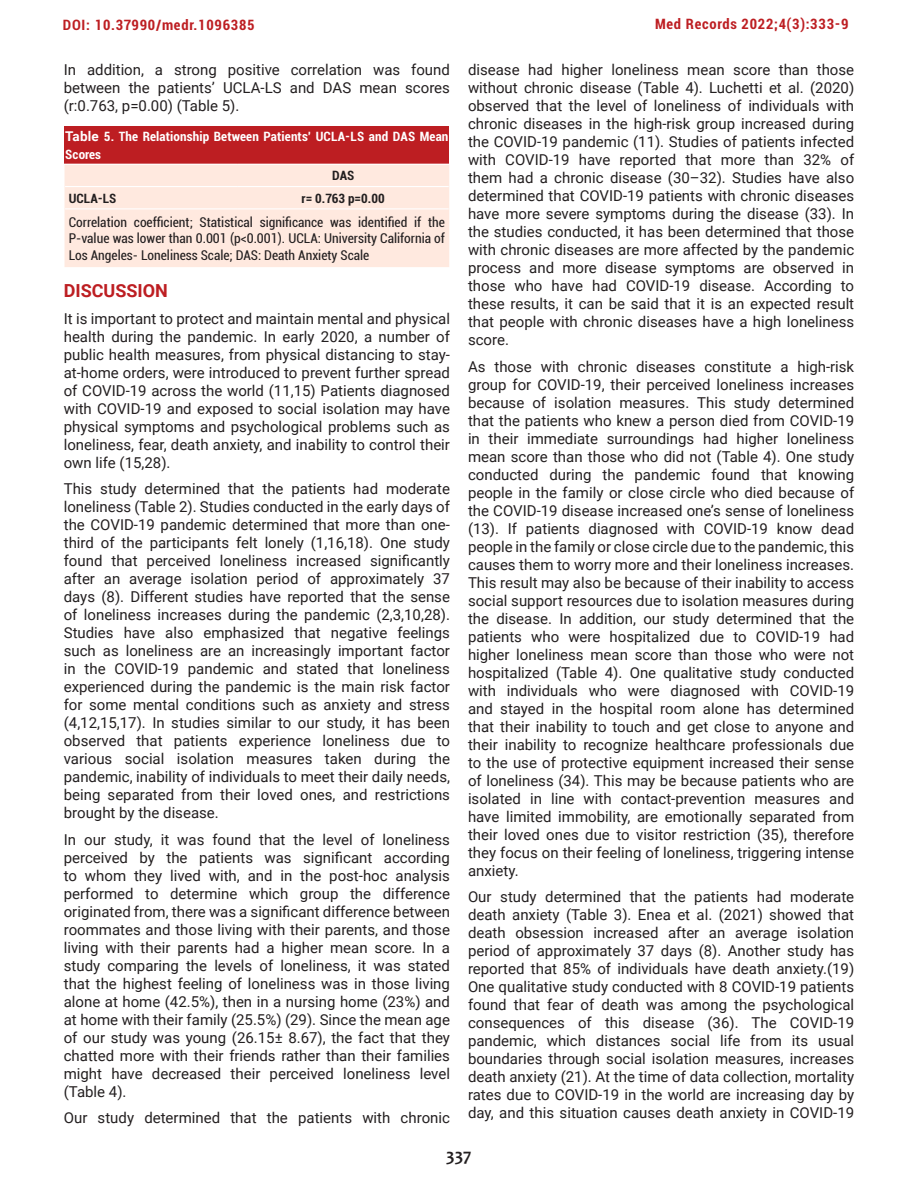
<style>
.page{position:relative;width:918px;height:1188px;background:#fff}
.page>*{position:absolute;margin:0;border:0;box-sizing:border-box;transform-origin:0 0}
.t1{font:700 18px "Roboto";color:#bd1e22}
.t2{font:700 18px "Candara";color:#231f20}
.t3{font:15px/18px "Roboto";color:#231f20;text-align:justify}
.t4{font:700 condensed 15px "Roboto";letter-spacing:.05em;color:#bd1e22}
.tablo_içerik{font:condensed 13.5px/16.2px "Roboto";color:#231f20;text-align:justify}
.t5{font:700 condensed 13.5px/18px "Roboto";letter-spacing:.01em;color:#fff}
.tablo_içerik-2{font:700 condensed 13.5px "Roboto";color:#231f20}
.s1{font-stretch:normal}
</style>
<div class="page">
<div style="left:65px;top:126px;width:384px;height:38px;background:#bd1e22"></div>
<div style="left:65px;top:165px;width:384px;height:102px;background:#ffe9df"></div>
<hr style="left:65px;top:186px;width:172px;height:1px;background:#fff">
<hr style="left:237px;top:186px;width:212px;height:1px;background:#fff">
<hr style="left:65px;top:208px;width:172px;height:1px;background:#fff">
<hr style="left:237px;top:208px;width:212px;height:1px;background:#fff">
<p class="t4" style="left:63px;top:14px;width:193px">DOI: 10.37990/medr.1096385</p>
<p class="t4" style="left:655px;top:14px;width:195px">Med Records 2022;4(3):333-9</p>
<p class="t3" style="left:64px;top:60px;width:388px">In addition, a strong positive correlation was found between the patients’ UCLA-LS and DAS mean scores (r:0.763, p=0.00) (Table 5).</p>
<p class="t5" style="left:65px;top:127px;width:385px"><span class="s1">Table</span> 5. The Relationship Between Patients’ UCLA-LS and DAS Mean<br>Scores</p>
<p class="tablo_içerik-2" style="left:332px;top:167px;width:24px">DAS</p>
<p class="tablo_içerik-2" style="left:69px;top:189px;width:49px">UCLA-LS</p>
<p class="tablo_içerik-2" style="left:302px;top:189px;width:85px">r= 0.763 p=0.00</p>
<p class="tablo_içerik" style="left:69px;top:214px;width:378px">Correlation coefficient; Statistical significance was identified if the P-value was lower than 0.001 (p&lt;0.001). UCLA: University California of Los Angeles- Loneliness Scale; DAS: Death Anxiety Scale</p>
<p class="t1" style="left:64px;top:278px;width:106px">DISCUSSION</p>
<p class="t3" style="left:64px;top:309px;width:388px">It is important to protect and maintain mental and physical health during the pandemic. In early 2020, a number of public health measures, from physical distancing to stay&shy;at-home orders, were introduced to prevent further spread of COVID-19 across the world (11,15) Patients diagnosed with COVID-19 and exposed to social isolation may have physical symptoms and psychological problems such as loneliness, fear, death anxiety, and inability to control their own life (15,28).</p>
<p class="t3" style="left:64px;top:479px;width:388px">This study determined that the patients had moderate loneliness (Table 2). Studies conducted in the early days of the COVID-19 pandemic determined that more than one&shy;third of the participants felt lonely (1,16,18). One study found that perceived loneliness increased significantly after an average isolation period of approximately 37 days (8). Different studies have reported that the sense of loneliness increases during the pandemic (2,3,10,28).<br>Studies have also emphasized that negative feelings such as loneliness are an increasingly important factor in the COVID-19 pandemic and stated that loneliness experienced during the pandemic is the main risk factor for some mental conditions such as anxiety and stress (4,12,15,17). In studies similar to our study, it has been observed that patients experience loneliness due to various social isolation measures taken during the pandemic, inability of individuals to meet their daily needs, being separated from their loved ones, and restrictions brought by the disease.</p>
<p class="t3" style="left:64px;top:830px;width:388px">In our study, it was found that the level of loneliness perceived by the patients was significant according to whom they lived with, and in the post-hoc analysis performed to determine which group the difference originated from, there was a significant difference between roommates and those living with their parents, and those living with their parents had a higher mean score. In a study comparing the levels of loneliness, it was stated that the highest feeling of loneliness was in those living alone at home (42.5%), then in a nursing home (23%) and at home with their family (25.5%) (29). Since the mean age of our study was young (26.15± 8.67), the fact that they chatted more with their friends rather than their families might have decreased their perceived loneliness level (Table 4).</p>
<p class="t3" style="left:64px;top:1108px;width:388px">Our study determined that the patients with chronic</p>
<p class="t3" style="left:468px;top:60px;width:388px">disease had higher loneliness mean score than those without chronic disease (Table 4). Luchetti et al. (2020) observed that the level of loneliness of individuals with chronic diseases in the high-risk group increased during the COVID-19 pandemic (11). Studies of patients infected with COVID-19 have reported that more than 32% of them had a chronic disease (30–32). Studies have also determined that COVID-19 patients with chronic diseases have more severe symptoms during the disease (33). In the studies conducted, it has been determined that those with chronic diseases are more affected by the pandemic process and more disease symptoms are observed in those who have had COVID-19 disease. According to these results, it can be said that it is an expected result that people with chronic diseases have a high loneliness score.</p>
<p class="t3" style="left:468px;top:357px;width:388px">As those with chronic diseases constitute a high-risk group for COVID-19, their perceived loneliness increases because of isolation measures. This study determined that the patients who knew a person died from COVID-19 in their immediate surroundings had higher loneliness mean score than those who did not (Table 4). One study conducted during the pandemic found that knowing people in the family or close circle who died because of the COVID-19 disease increased one’s sense of loneliness (13). If patients diagnosed with COVID-19 know dead people in the family or close circle due to the pandemic, this causes them to worry more and their loneliness increases.<br>This result may also be because of their inability to access social support resources due to isolation measures during the disease. In addition, our study determined that the patients who were hospitalized due to COVID-19 had higher loneliness mean score than those who were not hospitalized (Table 4). One qualitative study conducted with individuals who were diagnosed with COVID-19 and stayed in the hospital room alone has determined that their inability to touch and get close to anyone and their inability to recognize healthcare professionals due to the use of protective equipment increased their sense of loneliness (34). This may be because patients who are isolated in line with contact-prevention measures and have limited immobility, are emotionally separated from their loved ones due to visitor restriction (35), therefore they focus on their feeling of loneliness, triggering intense anxiety.</p>
<p class="t3" style="left:468px;top:887px;width:388px">Our study determined that the patients had moderate death anxiety (Table 3). Enea et al. (2021) showed that death obsession increased after an average isolation period of approximately 37 days (8). Another study has reported that 85% of individuals have death anxiety.(19)<br>One qualitative study conducted with 8 COVID-19 patients found that fear of death was among the psychological consequences of this disease (36). The COVID-19 pandemic, which distances social life from its usual boundaries through social isolation measures, increases death anxiety (21). At the time of data collection, mortality rates due to COVID-19 in the world are increasing day by day, and this situation causes death anxiety in COVID-19</p>
<p class="t2" style="left:446px;top:1143px;width:27px">337</p>
</div>
